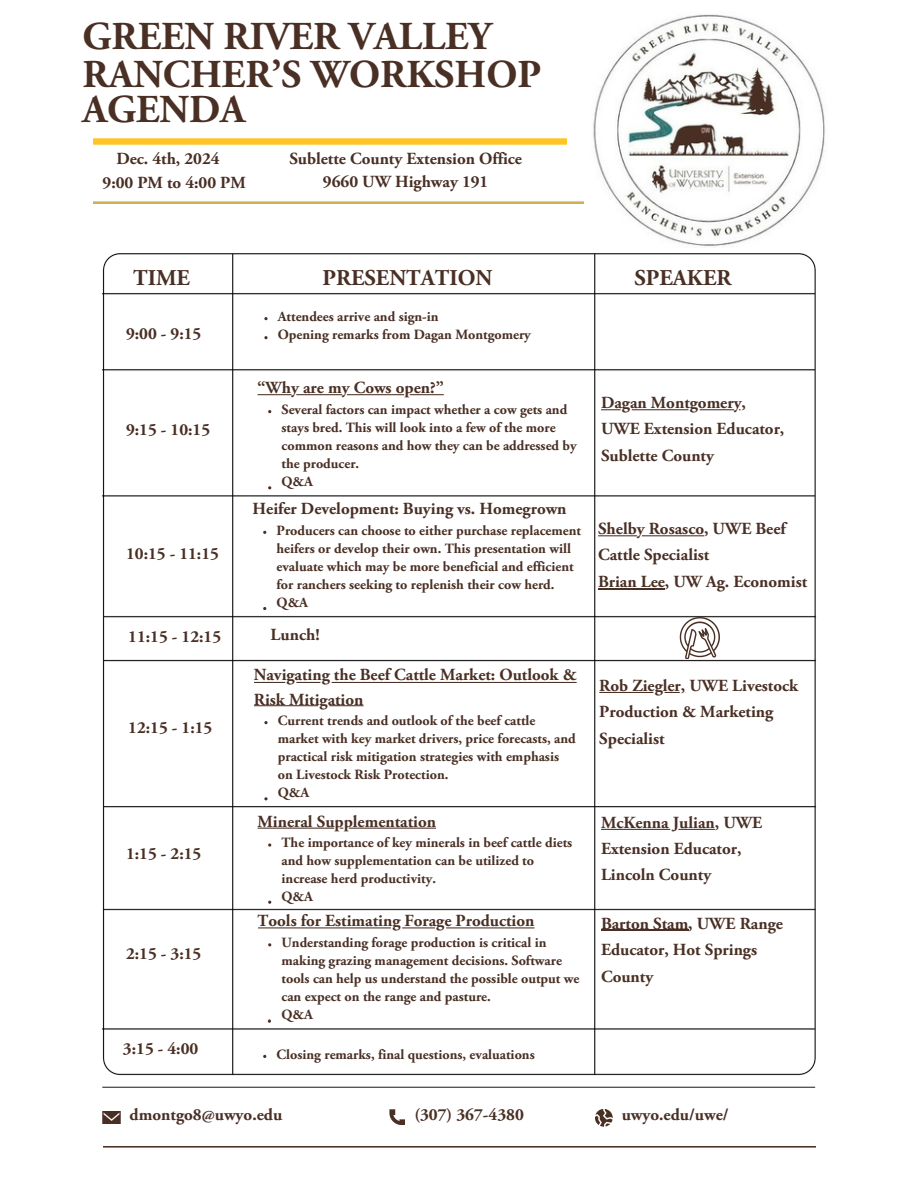
<style>
.page{position:relative;width:918px;height:1188px;background:#fff}
.page>*{position:absolute;margin:0;border:0;box-sizing:border-box;transform-origin:0 0}
.t1{font:700 39.45px/36.5px "Adobe Garamond Pro";color:#492f24}
.t2{font:700 22.5px "Adobe Garamond Pro";color:#492f24}
.t3{font:700 16.95px/26.4px "Adobe Garamond Pro";color:#492f24}
.t4{font:700 14.1px/18px "Adobe Garamond Pro";color:#492f24}
</style>
<div class="page">
<img style="left:103px;top:1111px;width:18px;height:13px">
<div style="left:93px;top:139px;width:474px;height:5px;background:#ffc425"></div>
<svg style="left:389px;top:1109px;width:16px;height:16px"></svg>
<img style="left:93px;top:202px;width:491px;height:1px">
<img style="left:103px;top:1146px;width:712px;height:1px">
<img style="left:101px;top:253px;width:716px;height:835px">
<svg style="left:595px;top:1109px;width:18px;height:18px"></svg>
<img style="left:593px;top:14px;width:232px;height:232px">
<svg style="left:254px;top:682px;width:323px;height:1px"></svg>
<svg style="left:254px;top:705px;width:110px;height:1px"></svg>
<svg style="left:258px;top:927px;width:277px;height:1px"></svg>
<svg style="left:258px;top:394px;width:186px;height:1px"></svg>
<svg style="left:258px;top:828px;width:178px;height:1px"></svg>
<svg style="left:264px;top:317px;width:4px;height:3px"></svg>
<svg style="left:264px;top:336px;width:4px;height:3px"></svg>
<svg style="left:264px;top:721px;width:4px;height:3px"></svg>
<svg style="left:264px;top:797px;width:4px;height:3px"></svg>
<svg style="left:268px;top:843px;width:3px;height:4px"></svg>
<hr style="left:598px;top:588px;width:67px;height:1px;background:#492f24">
<img style="left:101px;top:1012px;width:716px;height:24px">
<svg style="left:598px;top:535px;width:106px;height:1px"></svg>
<svg style="left:599px;top:692px;width:86px;height:1px"></svg>
<svg style="left:601px;top:409px;width:145px;height:1px"></svg>
<svg style="left:601px;top:829px;width:114px;height:1px"></svg>
<hr style="left:601px;top:930px;width:87px;height:1px;background:#492f24">
<svg style="left:681px;top:618px;width:38px;height:38px"></svg>
<h3 class="t1" style="left:82px;top:22px;width:460px">GREEN RIVER VALLEY<br>RANCHER’S WORKSHOP<br>AGENDA</h3>
<h3 class="t3" style="left:116px;top:147px;width:105px">Dec. 4th, 2024</h3>
<h3 class="t3" style="left:103px;top:171px;width:145px">9:00 PM to 4:00 PM</h3>
<h3 class="t3" style="left:289px;top:148px;width:234px;line-height:23.2px;text-align:center">Sublette County Extension Office<br>9660 UW Highway 191</h3>
<p class="t2" style="left:133px;top:269px;width:58px">TIME</p>
<h2 class="t2" style="left:323px;top:268px;width:171px">PRESENTATION</h2>
<h2 class="t2" style="left:634px;top:269px;width:98px">SPEAKER</h2>
<h3 class="t3" style="left:126px;top:322px;width:77px">9:00 - 9:15</h3>
<h3 class="t3" style="left:126px;top:418px;width:86px">9:15 - 10:15</h3>
<h3 class="t3" style="left:126px;top:542px;width:94px">10:15 - 11:15</h3>
<h3 class="t3" style="left:128px;top:625px;width:94px">11:15 - 12:15</h3>
<h3 class="t3" style="left:128px;top:716px;width:86px">12:15 - 1:15</h3>
<p class="t3" style="left:126px;top:842px;width:77px">1:15 - 2:15</p>
<h3 class="t3" style="left:126px;top:942px;width:77px">2:15 - 3:15</h3>
<h2 class="t3" style="left:123px;top:1037px;width:77px">3:15 - 4:00</h2>
<p class="t4" style="left:278px;top:309px;width:255px">Attendees arrive and sign-in<br>Opening remarks from Dagan Montgomery</p>
<p class="t3" style="left:258px;top:376px;width:188px">“Why are my Cows open?”</p>
<h3 class="t4" style="left:282px;top:402px;width:297px">Several factors can impact whether a cow gets and stays bred. This will look into a few of the more common reasons and how they can be addressed by the producer.<br>Q&amp;A</h3>
<h3 class="t3" style="left:253px;top:497px;width:316px">Heifer Development: Buying vs. Homegrown</h3>
<p class="t4" style="left:277px;top:523px;width:306px">Producers can choose to either purchase replacement heifers or develop their own. This presentation will evaluate which may be more beneficial and efficient for ranchers seeking to replenish their cow herd.<br>Q&amp;A</p>
<h3 class="t3" style="left:271px;top:623px;width:51px">Lunch!</h3>
<h3 class="t3" style="left:254px;top:664px;width:324px;line-height:24.3px">Navigating the Beef Cattle Market: Outlook &amp;<br>Risk Mitigation</h3>
<h3 class="t4" style="left:278px;top:713px;width:300px">Current trends and outlook of the beef cattle market with key market drivers, price forecasts, and practical risk mitigation strategies with emphasis on Livestock Risk Protection.<br>Q&amp;A</h3>
<h3 class="t4" style="left:282px;top:835px;width:292px">The importance of key minerals in beef cattle diets and how supplementation can be utilized to increase herd productivity.<br>Q&amp;A</h3>
<h3 class="t3" style="left:258px;top:810px;width:180px">Mineral Supplementation</h3>
<p class="t3" style="left:258px;top:909px;width:278px">Tools for Estimating Forage Production</p>
<p class="t4" style="left:282px;top:935px;width:299px">Understanding forage production is critical in making grazing management decisions. Software tools can help us understand the possible output we can expect on the range and pasture.<br>Q&amp;A</p>
<p class="t4" style="left:277px;top:1047px;width:260px">Closing remarks, final questions, evaluations</p>
<h3 class="t3" style="left:601px;top:391px;width:185px">Dagan Montgomery,<br>UWE Extension Educator,<br>Sublette County</h3>
<h3 class="t3" style="left:598px;top:517px;width:211px">Shelby Rosasco, UWE Beef<br>Cattle Specialist<br>Brian Lee, UW Ag. Economist</h3>
<p class="t3" style="left:599px;top:674px;width:200px">Rob Ziegler, UWE Livestock<br>Production &amp; Marketing<br>Specialist</p>
<h3 class="t3" style="left:601px;top:810px;width:163px">McKenna Julian, UWE<br>Extension Educator,<br>Lincoln County</h3>
<p class="t3" style="left:601px;top:912px;width:183px">Barton Stam, UWE Range<br>Educator, Hot Springs<br>County</p>
<h3 class="t3" style="left:130px;top:1103px;width:154px">dmontgo8@uwyo.edu</h3>
<h3 class="t3" style="left:414px;top:1103px;width:111px">(307) 367-4380</h3>
<p class="t3" style="left:622px;top:1103px;width:108px">uwyo.edu/uwe/</p>
</div>
